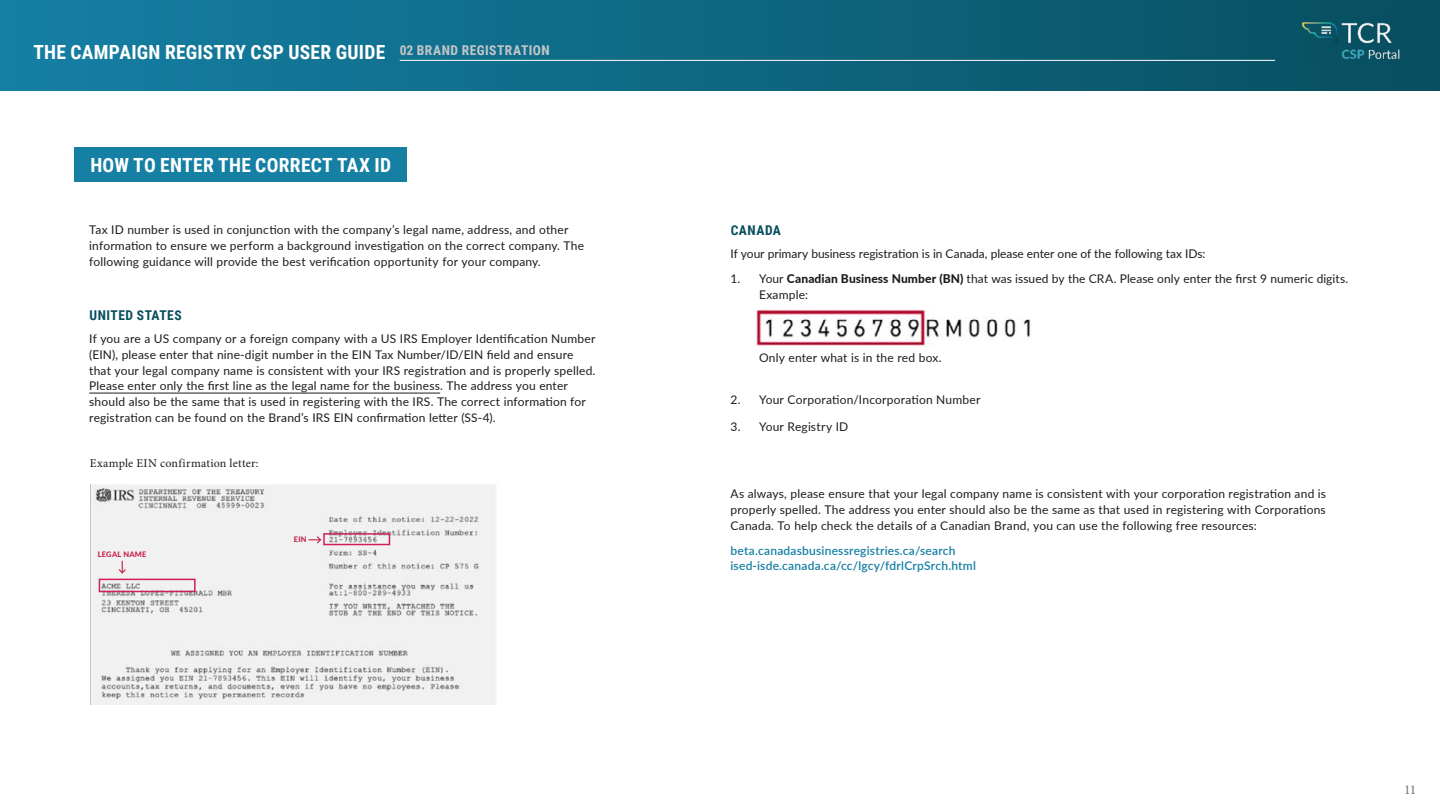
<style>
.page{position:relative;width:1440px;height:810px;background:#fff}
.page>*{position:absolute;margin:0;border:0;box-sizing:border-box;transform-origin:0 0}
.t1{font:700 19.5px "Roboto Condensed";letter-spacing:.015em;color:#fff}
.t2{font:700 13.5px "Roboto Condensed";letter-spacing:.035em;color:#c4c7c8}
.t3{font:700 13.5px "Roboto Condensed";letter-spacing:.035em;color:#074e5f}
.t4{font:13.5px "Minion Pro";color:#68737a}
.t5{font:12px/15.8px "Lato";letter-spacing:.015em;color:#1c1c1b}
.t6{font:600 12px/15.8px "Lato";letter-spacing:.02em;color:#157fa4}
.t7{font:12px "Lato";letter-spacing:-.005em;color:#1c1c1b}
.t8{font:12px "Minion Pro";letter-spacing:.02em;color:#1c1c1b}
.t9{font:800 7.5px "Lato";letter-spacing:.03em;color:#c61f46}
.s1{font-weight:800}
</style>
<div class="page">
<svg style="left:0;top:0;width:1440px;height:90px;background:#0e6783"></svg>
<hr style="left:400px;top:60px;width:875px;height:1px;background:#fff">
<img style="left:1303px;top:16px;width:100px;height:45px">
<img style="left:756px;top:309px;width:275px;height:37px">
<hr style="left:89px;top:393px;width:351px;height:1px;background:#1c1c1b">
<div style="left:74px;top:147px;width:332px;height:34px;background:#157fa4"></div>
<img style="left:90px;top:484px;width:406px;height:221px">
<svg style="left:117px;top:561px;width:10px;height:14px"></svg>
<svg style="left:308px;top:535px;width:14px;height:10px"></svg>
<div style="left:99px;top:579px;width:97px;height:13px;border:2px solid #d12154"></div>
<div style="left:323px;top:533px;width:67px;height:12px;border:2px solid #d12154"></div>
<h1 class="t1" style="left:33px;top:38px;width:353px">THE CAMPAIGN REGISTRY CSP USER GUIDE</h1>
<p class="t2" style="left:400px;top:40px;width:152px">02 BRAND REGISTRATION</p>
<h1 class="t1" style="left:90px;top:151px;width:302px">HOW TO ENTER THE CORRECT TAX ID</h1>
<p class="t5" style="left:89px;top:222px;width:496px">Tax ID number is used in conjunction with the company’s legal name, address, and other information to ensure we perform a background investigation on the correct company. The following guidance will provide the best verification opportunity for your company.</p>
<p class="t3" style="left:89px;top:306px;width:94px">UNITED STATES</p>
<p class="t5" style="left:89px;top:330px;width:508px">If you are a US company or a foreign company with a US IRS Employer Identification Number (EIN), please enter that nine-digit number in the EIN Tax Number/ID/EIN field and ensure that your legal company name is consistent with your IRS registration and is properly spelled.<br>Please enter only the first line as the legal name for the business. The address you enter should also be the same that is used in registering with the IRS. The correct information for registration can be found on the Brand’s IRS EIN confirmation letter (SS-4).</p>
<p class="t8" style="left:90px;top:455px;width:170px">Example EIN confirmation letter:</p>
<p class="t9" style="left:98px;top:549px;width:50px">LEGAL NAME</p>
<p class="t9" style="left:294px;top:534px;width:14px">EIN</p>
<p class="t3" style="left:731px;top:221px;width:52px">CANADA</p>
<p class="t7" style="left:730px;top:245px;width:477px">If your primary business registration is in Canada, please enter one of the following tax IDs:</p>
<p class="t5" style="left:759px;top:270px;width:591px;text-indent:-28px">1. Your <span class="s1">Canadian Business Number (BN)</span> that was issued by the CRA. Please only enter the first 9 numeric digits.<br>Example:</p>
<p class="t5" style="left:759px;top:349px;width:184px">Only enter what is in the red box.</p>
<p class="t5" style="left:730px;top:392px;width:251px">2. Your Corporation/Incorporation Number</p>
<p class="t5" style="left:730px;top:419px;width:119px">3. Your Registry ID</p>
<p class="t5" style="left:730px;top:486px;width:597px;text-align:justify">As always, please ensure that your legal company name is consistent with your corporation registration and is properly spelled. The address you enter should also be the same as that used in registering with Corporations Canada. To help check the details of a Canadian Brand, you can use the following free resources:</p>
<p class="t6" style="left:730px;top:542px;width:247px">beta.canadasbusinessregistries.ca/search ised-isde.canada.ca/cc/lgcy/fdrlCrpSrch.html</p>
<p class="t4" style="left:1404px;top:781px;width:14px">11</p>
</div>
